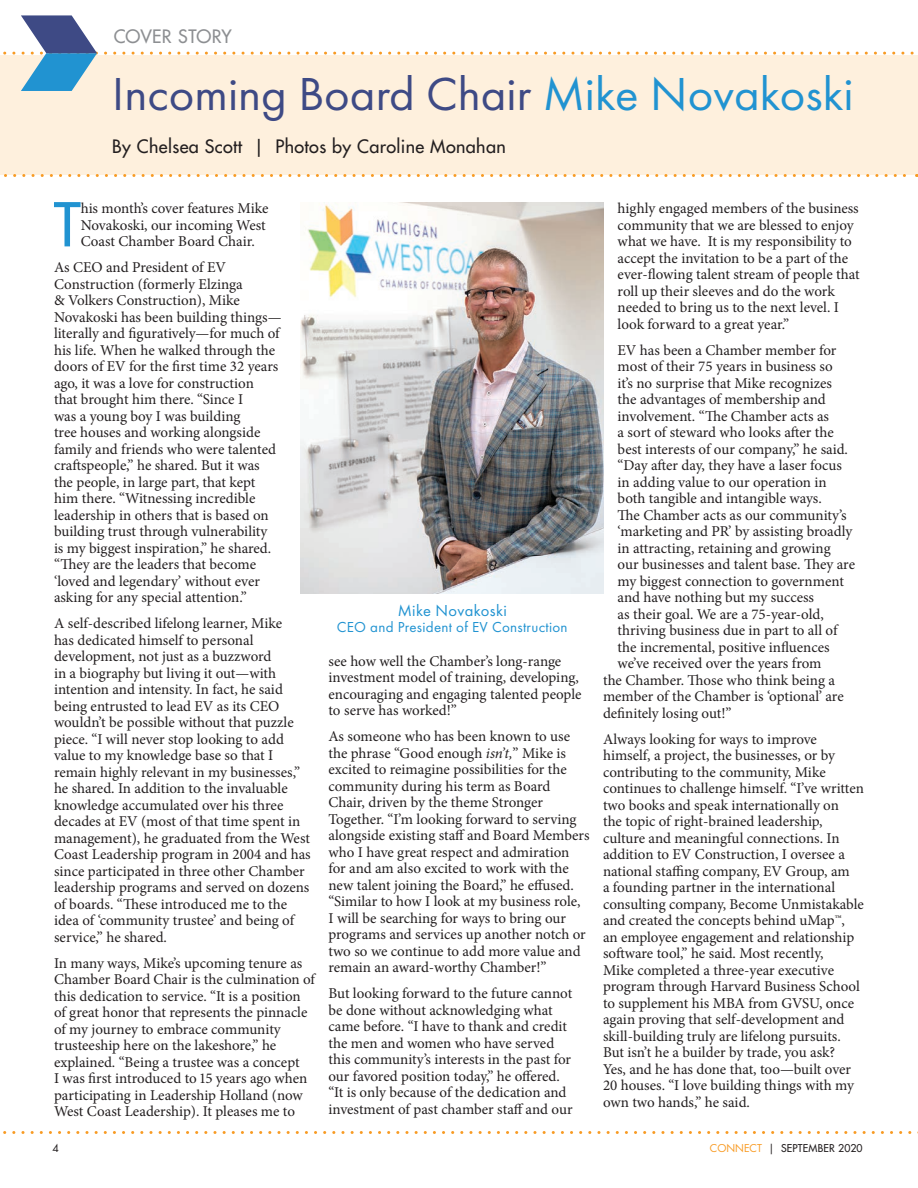
<style>
.page{position:relative;width:918px;height:1188px;background:#fff}
.page>*{position:absolute;margin:0;border:0;box-sizing:border-box;transform-origin:0 0}
.t1{font:58.8px "Futura";color:#2193d1}
.t2{font:48px "Futura PT";color:#3e4a85}
.t3{font:18px "Futura";letter-spacing:.02em;color:#231f20}
.t4{font:18px "Futura";letter-spacing:.005em;color:#8d8f92}
.t5{font:16.5px "Futura PT";letter-spacing:.02em;color:#2193d1}
.t6{font:15px/16.5px "Minion Pro";letter-spacing:-.005em;color:#231f20}
.t7{font:15px "Futura PT";letter-spacing:.02em;color:#2193d1}
.t8{font:10.5px "Futura";letter-spacing:.02em;color:#231f20}
.t9{font:10.5px "Futura";color:#231f20}
.s1{color:#2193d1}
.s2{font-style:italic}
.s3{color:#f89b24}
.s4{font-style:inherit}
</style>
<div class="page">
<div style="left:0;top:56px;width:918px;height:120px;background:#fef0dd"></div>
<svg style="left:0;top:15px;width:918px;height:76px"></svg>
<svg style="left:0;top:174px;width:918px;height:3px"></svg>
<svg style="left:3px;top:1131px;width:915px;height:3px"></svg>
<img style="left:301px;top:202px;width:303px;height:392px">
<p class="t4" style="left:114px;top:25px;width:120px">COVER STORY</p>
<h2 class="t2" style="left:112px;top:66px;width:743px">Incoming Board Chair <span class="s1">Mike Novakoski</span></h2>
<p class="t3" style="left:112px;top:135px;width:395px">By Chelsea Scott | Photos by Caroline Monahan</p>
<h1 class="t1" style="left:54px;top:188px;width:28px">T</h1>
<p class="t6" style="left:81px;top:200px;width:189px">his month’s cover features Mike<br>Novakoski, our incoming West<br>Coast Chamber Board Chair.</p>
<p class="t6" style="left:54px;top:259px;width:229px">As CEO and President of EV Construction (formerly Elzinga<br>&amp; Volkers Construction), Mike Novakoski has been building things— literally and figuratively—for much of his life. When he walked through the doors of EV for the first time 32 years ago, it was a love for construction<br>that brought him there. “Since I<br>was a young boy I was building<br>tree houses and working alongside family and friends who were talented craftspeople,” he shared. But it was the people, in large part, that kept him there. “Witnessing incredible leadership in others that is based on building trust through vulnerability<br>is my biggest inspiration,” he shared. “They are the leaders that become ‘loved and legendary’ without ever asking for any special attention.”</p>
<p class="t6" style="left:54px;top:615px;width:258px">A self-described lifelong learner, Mike<br>has dedicated himself to personal development, not just as a buzzword<br>in a biography but living it out—with intention and intensity. In fact, he said being entrusted to lead EV as its CEO wouldn’t be possible without that puzzle piece. “I will never stop looking to add value to my knowledge base so that I remain highly relevant in my businesses,” he shared. In addition to the invaluable knowledge accumulated over his three decades at EV (most of that time spent in management), he graduated from the West Coast Leadership program in 2004 and has since participated in three other Chamber leadership programs and served on dozens of boards. “These introduced me to the idea of ‘community trustee’ and being of service,” he shared.</p>
<p class="t6" style="left:54px;top:955px;width:263px">In many ways, Mike’s upcoming tenure as Chamber Board Chair is the culmination of this dedication to service. “It is a position of great honor that represents the pinnacle of my journey to embrace community trusteeship here on the lakeshore,” he explained. “Being a trustee was a concept<br>I was first introduced to 15 years ago when participating in Leadership Holland (now West Coast Leadership). It pleases me to</p>
<p class="t5" style="left:398px;top:601px;width:111px">Mike Novakoski</p>
<p class="t7" style="left:337px;top:619px;width:232px">CEO and President of EV Construction</p>
<p class="t6" style="left:329px;top:653px;width:255px">see how well the Chamber’s long-range investment model of training, developing, encouraging and engaging talented people to serve has worked!”</p>
<p class="t6" style="left:329px;top:728px;width:263px">As someone who has been known to use the phrase “Good enough <span class="s2">isn’t,</span>” Mike is excited to reimagine possibilities for the community during his term as Board Chair, driven by the theme Stronger Together. “I’m looking forward to serving alongside existing staff and Board Members who I have great respect and admiration for and am also excited to work with the new talent joining the Board,” he effused. “Similar to how I look at my business role,<br>I will be searching for ways to bring our programs and services up another notch or two so we continue to add more value and remain an award-worthy Chamber!”</p>
<p class="t6" style="left:329px;top:985px;width:246px">But looking forward to the future cannot be done without acknowledging what came before. “I have to thank and credit the men and women who have served this community’s interests in the past for our favored position today,” he offered. “It is only because of the dedication and investment of past chamber staff and our</p>
<p class="t6" style="left:618px;top:200px;width:244px">highly engaged members of the business community that we are blessed to enjoy what we have. It is my responsibility to accept the invitation to be a part of the ever-flowing talent stream of people that roll up their sleeves and do the work needed to bring us to the next level. I look forward to a great year.”</p>
<p class="t6" style="left:618px;top:342px;width:220px">EV has been a Chamber member for</p>
<p class="t6" style="left:618px;top:358px;width:217px">most of their 75 years in business so</p>
<p class="t6" style="left:618px;top:375px;width:216px">it’s no surprise that Mike recognizes</p>
<p class="t6" style="left:618px;top:391px;width:210px">the advantages of membership and</p>
<p class="t6" style="left:618px;top:408px;width:213px">involvement. “The Chamber acts as</p>
<p class="t6" style="left:618px;top:424px;width:218px">a sort of steward who looks after the</p>
<p class="t6" style="left:618px;top:441px;width:232px">best interests of our company,” he said.</p>
<p class="t6" style="left:618px;top:457px;width:226px">“Day after day, they have a laser focus</p>
<p class="t6" style="left:618px;top:474px;width:211px">in adding value to our operation in</p>
<p class="t6" style="left:618px;top:490px;width:206px">both tangible and intangible ways.</p>
<p class="t6" style="left:618px;top:507px;width:230px">The Chamber acts as our community’s</p>
<p class="t6" style="left:618px;top:523px;width:236px">‘marketing and PR’ by assisting broadly</p>
<p class="t6" style="left:618px;top:540px;width:215px">in attracting, retaining and growing</p>
<p class="t6" style="left:618px;top:556px;width:239px">our businesses and talent base. They are</p>
<p class="t6" style="left:618px;top:573px;width:228px">my biggest connection to government</p>
<p class="t6" style="left:618px;top:589px;width:198px">and have nothing but my success</p>
<p class="t6" style="left:618px;top:606px;width:208px">as their goal. We are a 75-year-old,</p>
<p class="t6" style="left:618px;top:622px;width:221px">thriving business due in part to all of</p>
<p class="t6" style="left:618px;top:639px;width:213px">the incremental, positive influences</p>
<p class="t6" style="left:618px;top:655px;width:205px">we’ve received over the years from</p>
<p class="t6" style="left:603px;top:672px;width:234px">the Chamber. Those who think being a</p>
<p class="t6" style="left:603px;top:688px;width:242px">member of the Chamber is ‘optional’ are</p>
<p class="t6" style="left:603px;top:705px;width:130px">definitely losing out!”</p>
<p class="t6" style="left:603px;top:731px;width:262px">Always looking for ways to improve himself, a project, the businesses, or by contributing to the community, Mike continues to challenge himself. “I’ve written two books and speak internationally on<br>the topic of right-brained leadership, culture and meaningful connections. In addition to EV Construction, I oversee a national staffing company, EV Group, am<br>a founding partner in the international consulting company, Become Unmistakable and created the concepts behind uMap™,<br>an employee engagement and relationship software tool,” he said. Most recently,<br>Mike completed a three-year executive program through Harvard Business School to supplement his MBA from GVSU, once again proving that self-development and skill-building truly are lifelong pursuits.<br>But isn’t he a builder by trade, you ask?<br>Yes, and he has done that, too—built over 20 houses. “I love building things with my own two hands,” he said.</p>
<p class="t9" style="left:52px;top:1142px;width:8px">4</p>
<p class="t8" style="left:710px;top:1142px;width:154px"><span class="s3">CONNECT</span> <span class="s4">|</span> SEPTEMBER 2020</p>
</div>
